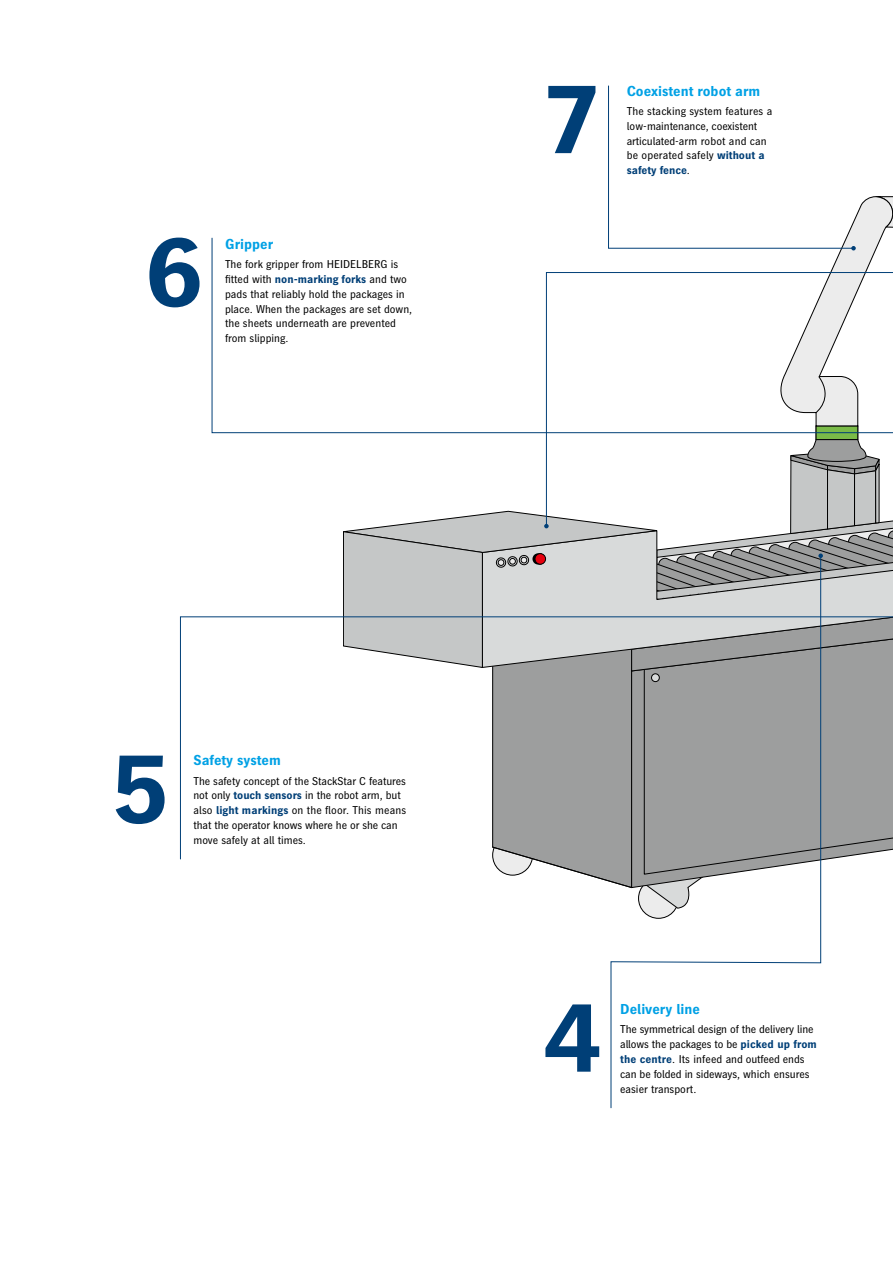
<style>
.page{position:relative;width:893px;height:1263px;background:#fff}
.page>*{position:absolute;margin:0;border:0;box-sizing:border-box;transform-origin:0 0}
.t1{font:700 99px "Heidelberg Gothic Ml";color:#003f77}
.t2{font:700 14.25px "Heidelberg Gothic Ml";color:#00a1e5}
.t3{font:11.25px/14.9px "Heidelberg Gothic Ml";color:#000}
.s1{font-weight:700;color:#003f77}
</style>
<div class="page">
<svg style="left:610px;top:909px;width:211px;height:199px"></svg>
<svg style="left:546px;top:433px;width:347px;height:7px"></svg>
<svg style="left:337px;top:440px;width:556px;height:469px"></svg>
<svg style="left:608px;top:85px;width:285px;height:152px"></svg>
<svg style="left:211px;top:237px;width:682px;height:196px"></svg>
<h1 class="t1" style="left:144px;top:217px;width:62px">6</h1>
<p class="t2" style="left:225px;top:236px;width:50px">Gripper</p>
<p class="t3" style="left:225px;top:257px;width:189px">The fork gripper from HEIDELBERG is fitted with <span class="s1">non-marking forks</span> and two pads that reliably hold the packages in place. When the packages are set down, the sheets underneath are prevented from slipping.</p>
<h1 class="t1" style="left:546px;top:64px;width:53px">7</h1>
<p class="t2" style="left:627px;top:83px;width:135px">Coexistent robot arm</p>
<p class="t3" style="left:627px;top:104px;width:147px">The stacking system features a low-maintenance, coexistent articulated-arm robot and can be operated safely <span class="s1">without a safety fence</span>.</p>
<h1 class="t1" style="left:111px;top:733px;width:60px">5</h1>
<p class="t2" style="left:193px;top:752px;width:89px">Safety system</p>
<p class="t3" style="left:193px;top:773px;width:214px">The safety concept of the StackStar C features not only <span class="s1">touch sensors</span> in the robot arm, but also <span class="s1">light markings</span> on the floor. This means that the operator knows where he or she can move safely at all times.</p>
<h1 class="t1" style="left:542px;top:982px;width:60px">4</h1>
<p class="t2" style="left:620px;top:1001px;width:81px">Delivery line</p>
<p class="t3" style="left:620px;top:1022px;width:198px">The symmetrical design of the delivery line allows the packages to be <span class="s1">picked up from the centre</span>. Its infeed and outfeed ends can be folded in sideways, which ensures easier transport.</p>
</div>
